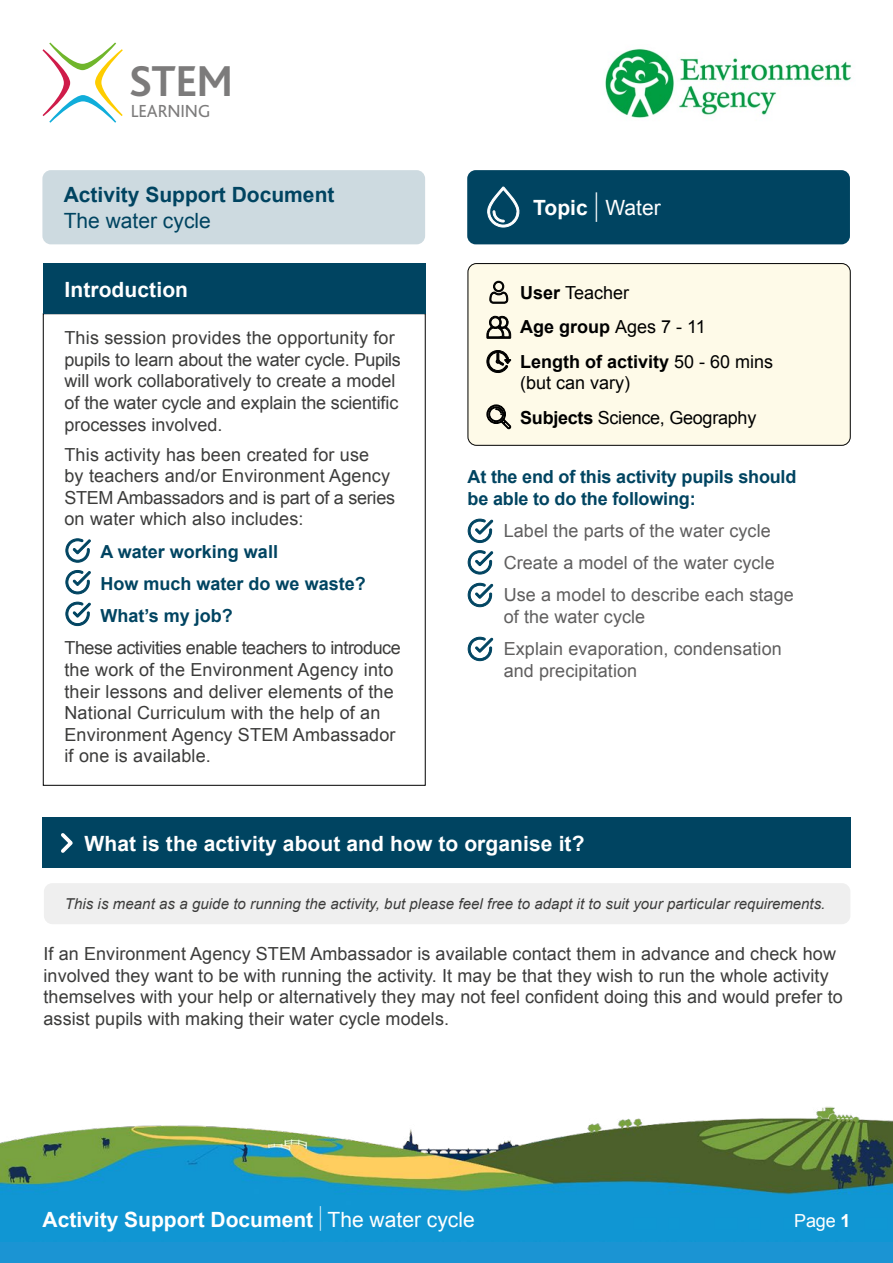
<style>
.page{position:relative;width:893px;height:1263px;background:#fff}
.page>*{position:absolute;margin:0;border:0;box-sizing:border-box;transform-origin:0 0}
.t1{font:700 45.15px "Bliss";color:#7c7b7b}
.t2{font:700 21px "Arial";letter-spacing:.005em;color:#fff}
.t3{font:700 21px "Arial";color:#004461}
.t4{font:21px "Arial";color:#004461}
.t5{font:18.3px "Bliss";letter-spacing:-.005em;color:#7c7b7b}
.t6{font:18px/21.6px "Arial";letter-spacing:.005em;color:#3c3c3b}
.t7{font:18px/32.2px "Arial";letter-spacing:.005em;color:#5f5e5e}
.t8{font:700 18px/32.2px "Arial";letter-spacing:-.01em;color:#004461}
.t9{font:700 18px/34.3px "Arial";color:#000}
.t10{font:18px/34.3px "Arial";letter-spacing:-.015em;color:#000}
.t11{font:18px "Arial";color:#fff}
.t12{font:italic 15px "Arial";letter-spacing:.005em;color:#3c3c3b}
.s1{font-weight:400;font-size:31.5px}
.s2{font-weight:400}
.s3{font-weight:700}
.s4{font-weight:400;font-size:26.25px}
</style>
<div class="page">
<div style="left:0;top:1184px;width:893px;height:79px;background:#1b94d3"></div>
<img style="left:0;top:1106px;width:893px;height:136px">
<svg style="left:43px;top:43px;width:80px;height:80px"></svg>
<img style="left:605px;top:49px;width:247px;height:69px">
<div style="left:42px;top:170px;width:383px;height:74px;background:#cddae0;border-radius:9px"></div>
<div style="left:468px;top:263px;width:382px;height:182px;background:#fefae8;border-radius:9px"></div>
<div style="left:468px;top:263px;width:382px;height:182px;border:1px solid #000;border-radius:9px"></div>
<svg style="left:467px;top:519px;width:27px;height:24px"></svg>
<svg style="left:467px;top:550px;width:27px;height:25px"></svg>
<svg style="left:467px;top:637px;width:27px;height:24px"></svg>
<svg style="left:467px;top:583px;width:27px;height:24px"></svg>
<svg style="left:486px;top:350px;width:25px;height:23px"></svg>
<svg style="left:486px;top:405px;width:25px;height:24px"></svg>
<svg style="left:486px;top:315px;width:25px;height:24px"></svg>
<svg style="left:489px;top:281px;width:19px;height:23px"></svg>
<div style="left:467px;top:170px;width:383px;height:74px;background:#004461;border-radius:9px"></div>
<svg style="left:487px;top:186px;width:33px;height:42px"></svg>
<div style="left:43px;top:263px;width:383px;height:51px;background:#004461"></div>
<svg style="left:65px;top:539px;width:26px;height:24px"></svg>
<svg style="left:65px;top:570px;width:26px;height:25px"></svg>
<svg style="left:65px;top:602px;width:26px;height:24px"></svg>
<div style="left:43px;top:817px;width:808px;height:51px;background:#004461"></div>
<div style="left:44px;top:883px;width:806px;height:41px;background:#efefef;border-radius:9px"></div>
<svg style="left:61px;top:833px;width:12px;height:20px"></svg>
<h1 class="t1" style="left:129px;top:58px;width:105px">STEM</h1>
<p class="t5" style="left:131px;top:102px;width:81px">LEARNING</p>
<p class="t3" style="left:64px;top:181px;width:272px">Activity Support Document</p>
<p class="t4" style="left:64px;top:206px;width:149px">The water cycle</p>
<p class="t2" style="left:64px;top:275px;width:125px">Introduction</p>
<p class="t6" style="left:64px;top:327px;width:338px">This session provides the opportunity for pupils to learn about the water cycle. Pupils will work collaboratively to create a model of the water cycle and explain the scientific processes involved.</p>
<p class="t6" style="left:64px;top:444px;width:332px">This activity has been created for use<br>by teachers and/or Environment Agency STEM Ambassadors and is part of a series on water which also includes:</p>
<p class="t8" style="left:101px;top:536px;width:267px">A water working wall<br>How much water do we waste?<br>What’s my job?</p>
<p class="t6" style="left:64px;top:637px;width:338px">These activities enable teachers to introduce the work of the Environment Agency into their lessons and deliver elements of the National Curriculum with the help of an Environment Agency STEM Ambassador if one is available.</p>
<p class="t2" style="left:533px;top:194px;width:129px">Topic <span class="s1">|</span> <span class="s2">Water</span></p>
<p class="t9" style="left:520px;top:276px;width:255px">User <span class="s2">Teacher<br></span>Age group <span class="s2">Ages 7 - 11<br></span>Length of activity <span class="s2">50 - 60 mins</span></p>
<p class="t10" style="left:520px;top:366px;width:238px">(but can vary)<br><span class="s3">Subjects</span> Science, Geography</p>
<p class="t8" style="left:468px;top:466px;width:330px;line-height:21.6px">At the end of this activity pupils should be able to do the following:</p>
<p class="t7" style="left:504px;top:514px;width:292px">Label the parts of the water cycle<br>Create a model of the water cycle<br>Use a model to describe each stage</p>
<p class="t7" style="left:504px;top:601px;width:280px">of the water cycle<br>Explain evaporation, condensation</p>
<p class="t7" style="left:504px;top:654px;width:135px">and precipitation</p>
<p class="t2" style="left:85px;top:829px;width:501px">What is the activity about and how to organise it?</p>
<p class="t12" style="left:65px;top:894px;width:762px">This is meant as a guide to running the activity, but please feel free to adapt it to suit your particular requirements.</p>
<p class="t6" style="left:44px;top:943px;width:801px">If an Environment Agency STEM Ambassador is available contact them in advance and check how involved they want to be with running the activity. It may be that they wish to run the whole activity themselves with your help or alternatively they may not feel confident doing this and would prefer to assist pupils with making their water cycle models.</p>
<p class="t2" style="left:43px;top:1205px;width:434px">Activity Support Document <span class="s4">|</span> <span class="s2">The water cycle</span></p>
<p class="t11" style="left:794px;top:1209px;width:58px">Page <span class="s3">1</span></p>
</div>
